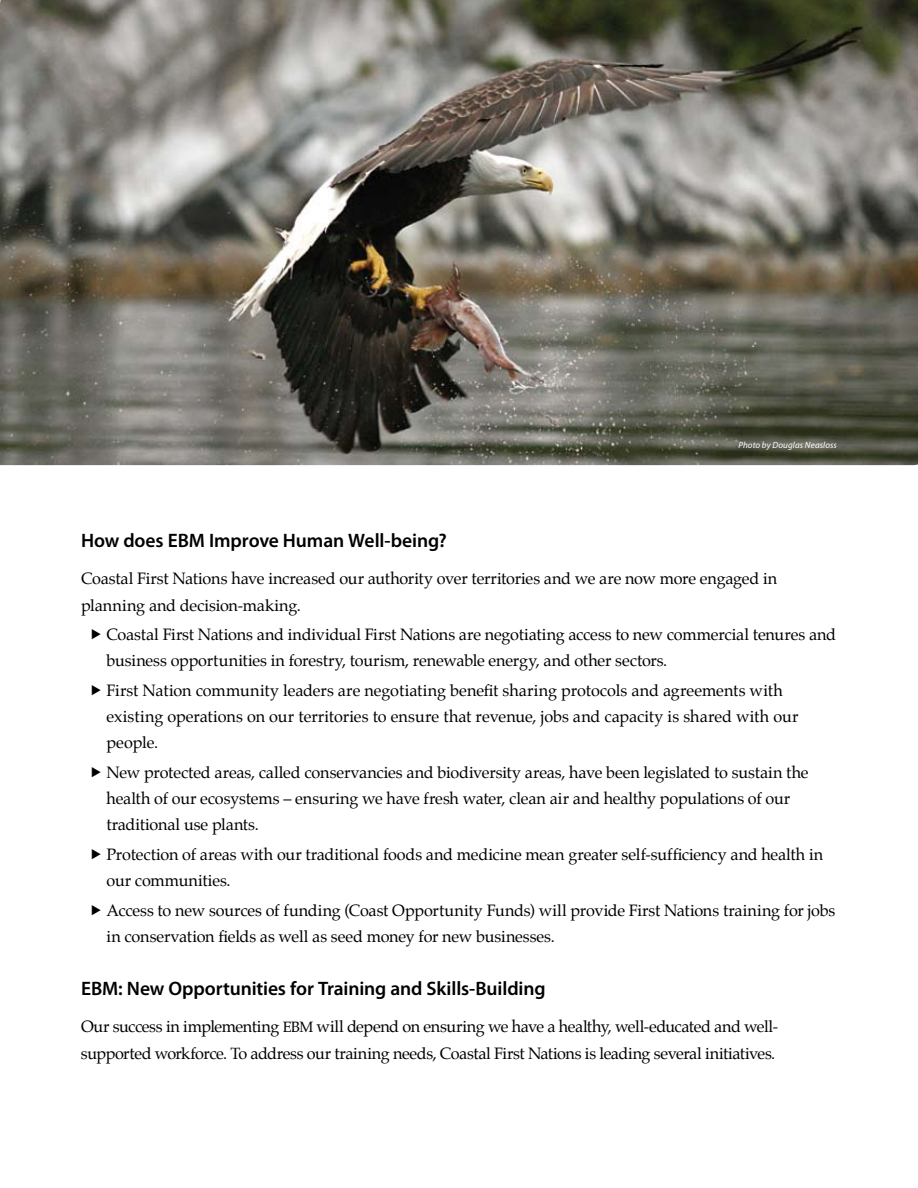
<style>
.page{position:relative;width:918px;height:1188px;background:#fff}
.page>*{position:absolute;margin:0;border:0;box-sizing:border-box;transform-origin:0 0}
.t1{font:600 19.5px "Myriad Pro";letter-spacing:-.005em;color:#000}
.t2{font:16.2px/26.2px "Palatino";letter-spacing:-.01em;color:#000}
.t3{font:italic 9px "Myriad Pro";letter-spacing:.015em;color:#fff}
.s1{font-size:14.7px}
</style>
<div class="page">
<img style="left:0;top:0;width:918px;height:465px">
<p class="t3" style="left:738px;top:439px;width:100px">Photo by Douglas Neasloss</p>
<p class="t1" style="left:81px;top:528px;width:367px">How does EBM Improve Human Well-being?</p>
<p class="t2" style="left:81px;top:566px;width:698px">Coastal First Nations have increased our authority over territories and we are now more engaged in planning and decision-making.</p>
<p class="t2" style="left:106px;top:621px;width:731px">Coastal First Nations and individual First Nations are negotiating access to new commercial tenures and business opportunities in forestry, tourism, renewable energy, and other sectors.</p>
<p class="t2" style="left:106px;top:677px;width:694px">First Nation community leaders are negotiating benefit sharing protocols and agreements with existing operations on our territories to ensure that revenue, jobs and capacity is shared with our people.</p>
<p class="t2" style="left:106px;top:759px;width:704px">New protected areas, called conservancies and biodiversity areas, have been legislated to sustain the health of our ecosystems – ensuring we have fresh water, clean air and healthy populations of our traditional use plants.</p>
<p class="t2" style="left:106px;top:841px;width:718px">Protection of areas with our traditional foods and medicine mean greater self-sufficiency and health in our communities.</p>
<p class="t2" style="left:106px;top:897px;width:731px">Access to new sources of funding (Coast Opportunity Funds) will provide First Nations training for jobs in conservation fields as well as seed money for new businesses.</p>
<p class="t1" style="left:81px;top:976px;width:466px">EBM: New Opportunities for Training and Skills-Building</p>
<p class="t2" style="left:81px;top:1014px;width:213px">Our success in implementing <span class="s1">EBM</span></p>
<p class="t2" style="left:81px;top:1014px;width:699px;text-align:right">will depend on ensuring we have a healthy, well-educated and well-<br>supported workforce. To address our training needs, Coastal First Nations is leading several initiatives.</p>
</div>
